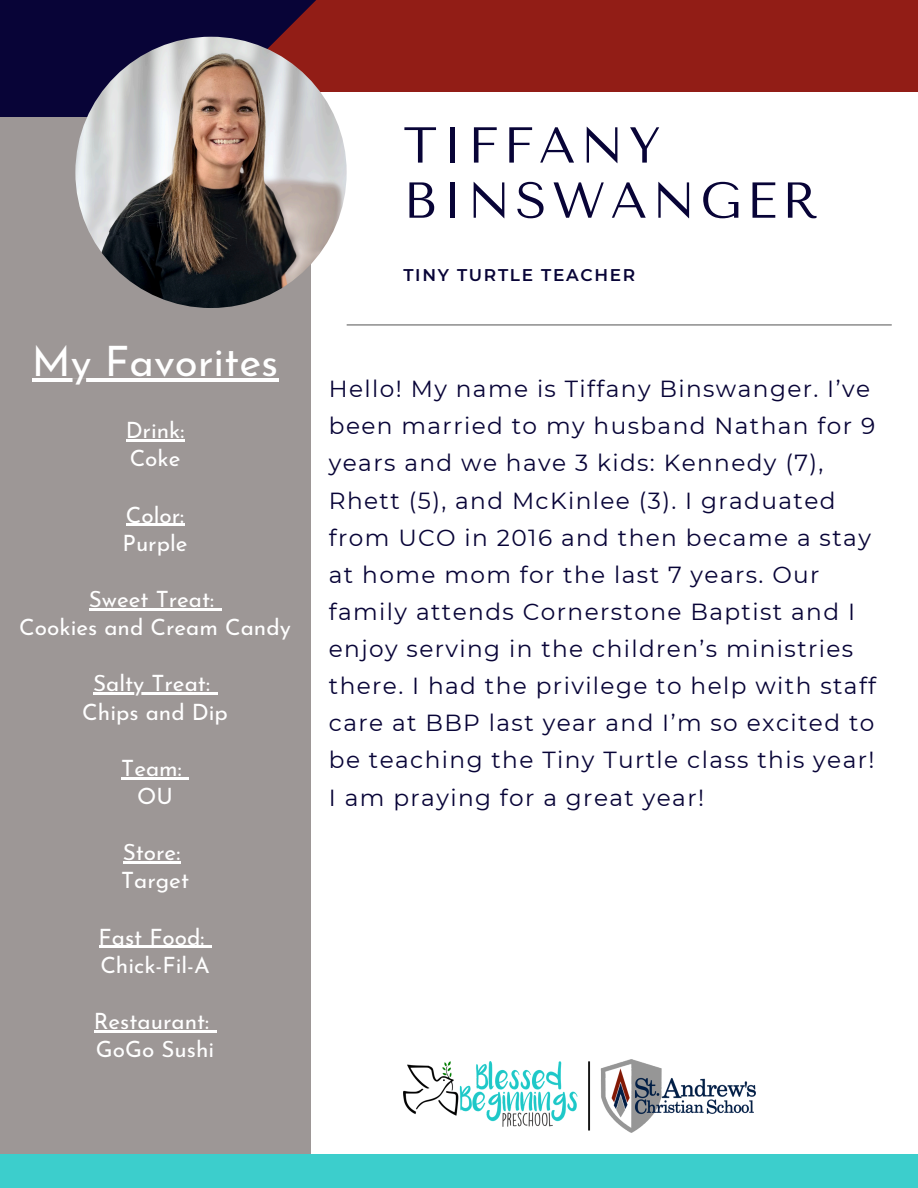
<style>
.page{position:relative;width:918px;height:1188px;background:#fff}
.page>*{position:absolute;margin:0;border:0;box-sizing:border-box;transform-origin:0 0}
.t1{font:50.4px/55.2px "Tenor Sans";letter-spacing:.1em;color:#080437}
.t2{font:42px "Josefin Sans";color:#fff}
.t3{font:23.25px/37.2px "Montserrat";letter-spacing:.06em;color:#080437}
.t4{font:22.5px/28.2px "Josefin Sans";color:#fff}
.t5{font:600 16.95px "Montserrat";letter-spacing:.1em;color:#080437}
</style>
<div class="page">
<div style="left:52px;top:0;width:866px;height:92px;background:#921d16"></div>
<svg style="left:0;top:0;width:328px;height:317px;fill:#080437"></svg>
<div style="left:0;top:117px;width:310px;height:1036px;background:#9d9796"></div>
<img style="left:75px;top:37px;width:272px;height:271px;border-radius:50%">
<hr style="left:347px;top:324px;width:545px;height:1px;background:#666">
<div style="left:0;top:1154px;width:918px;height:34px;background:#3ccecc"></div>
<img style="left:403px;top:1060px;width:353px;height:73px">
<hr style="left:32px;top:379px;width:246px;height:3px;background:#fff">
<hr style="left:126px;top:439px;width:59px;height:3px;background:#fff">
<hr style="left:126px;top:524px;width:58px;height:2px;background:#fff">
<hr style="left:89px;top:608px;width:125px;height:2px;background:#fff">
<svg style="left:214px;top:608px;width:7px;height:2px"></svg>
<hr style="left:93px;top:693px;width:117px;height:2px;background:#fff">
<svg style="left:210px;top:693px;width:7px;height:2px"></svg>
<hr style="left:121px;top:777px;width:61px;height:2px;background:#fff">
<svg style="left:182px;top:777px;width:7px;height:2px"></svg>
<hr style="left:123px;top:861px;width:57px;height:3px;background:#fff">
<hr style="left:99px;top:946px;width:106px;height:2px;background:#fff">
<svg style="left:205px;top:946px;width:7px;height:2px"></svg>
<hr style="left:94px;top:1030px;width:115px;height:2px;background:#fff">
<svg style="left:209px;top:1030px;width:7px;height:2px"></svg>
<h3 class="t2" style="left:32px;top:345px;width:248px">My Favorites</h3>
<h3 class="t4" style="left:126px;top:419px;width:60px">Drink:<br>Coke</h3>
<h3 class="t4" style="left:123px;top:503px;width:66px">Color:<br>Purple</h3>
<h3 class="t4" style="left:19px;top:587px;width:273px;text-align:center">Sweet Treat:<br>Cookies and Cream Candy</h3>
<h3 class="t4" style="left:82px;top:672px;width:147px;text-align:center">Salty Treat:<br>Chips and Dip</h3>
<h1 class="t4" style="left:121px;top:756px;width:62px;text-align:center">Team:<br>OU</h1>
<p class="t4" style="left:121px;top:840px;width:70px">Store:<br>Target</p>
<h3 class="t4" style="left:99px;top:925px;width:113px">Fast Food:<br>Chick-Fil-A</h3>
<p class="t4" style="left:94px;top:1009px;width:122px">Restaurant:<br>GoGo Sushi</p>
<h3 class="t1" style="left:403px;top:118px;width:416px">TIFFANY<br>BINSWANGER</h3>
<h3 class="t5" style="left:403px;top:265px;width:233px">TINY TURTLE TEACHER</h3>
<h3 class="t3" style="left:329px;top:370px;width:549px">Hello! My name is Tiffany Binswanger. I’ve been married to my husband Nathan for 9 years and we have 3 kids: Kennedy (7), Rhett (5), and McKinlee (3). I graduated from UCO in 2016 and then became a stay at home mom for the last 7 years. Our family attends Cornerstone Baptist and I enjoy serving in the children’s ministries there. I had the privilege to help with staff care at BBP last year and I’m so excited to be teaching the Tiny Turtle class this year!<br>I am praying for a great year!</h3>
</div>
